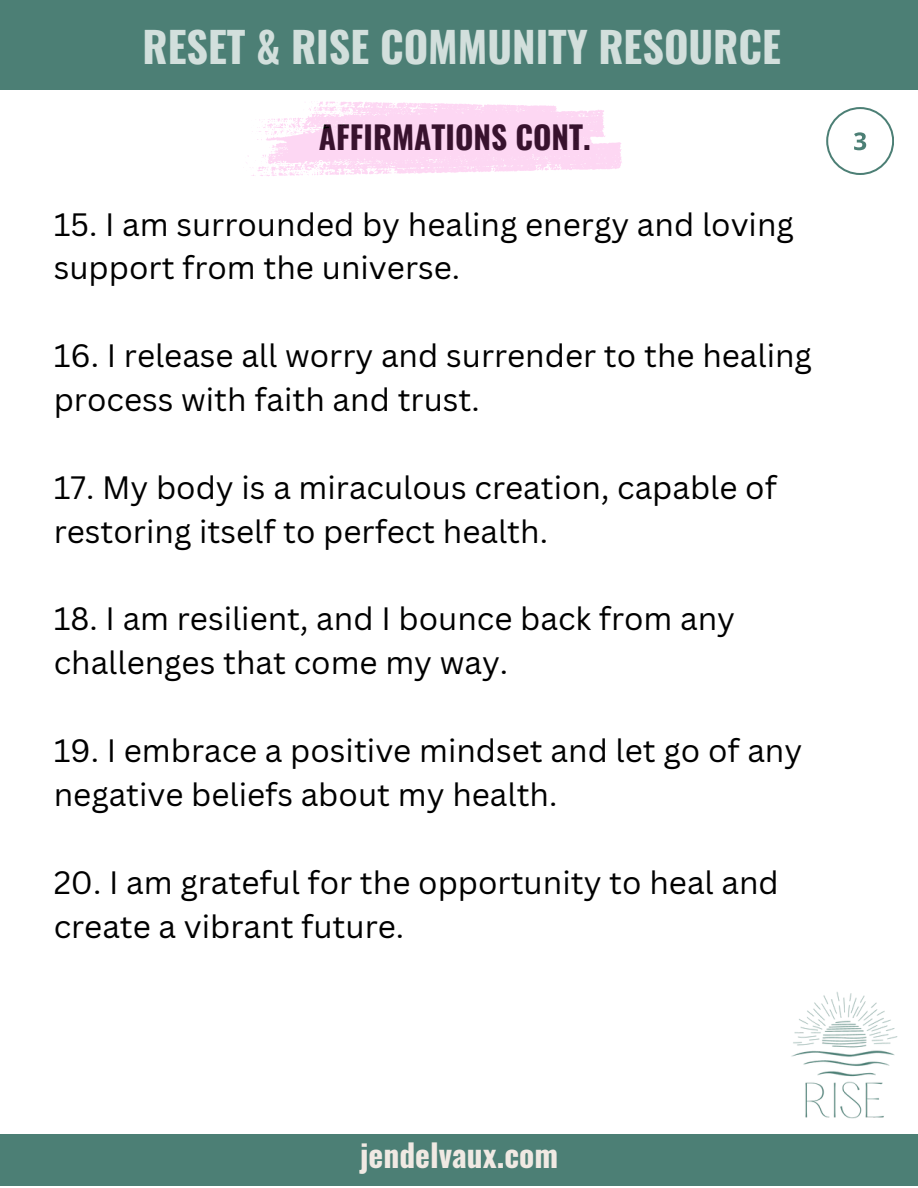
<style>
.page{position:relative;width:918px;height:1188px;background:#fff}
.page>*{position:absolute;margin:0;border:0;box-sizing:border-box;transform-origin:0 0}
.t1{font:700 42px "Oswald";color:#d2dfdc}
.t2{font:31.5px/43.8px "Canva Sans";color:#000}
.t3{font:700 31.5px "Oswald";color:#000}
.t4{font:700 31.5px "Oswald";color:#f0e9e3}
</style>
<div class="page">
<div style="left:0;top:0;width:918px;height:90px;background:#4c7f75"></div>
<img style="left:791px;top:992px;width:107px;height:127px">
<div style="left:0;top:1134px;width:918px;height:52px;background:#4c7f75"></div>
<svg style="left:826px;top:107px;width:68px;height:68px"></svg>
<svg style="left:246px;top:101px;width:376px;height:75px"></svg>
<p class="t1" style="left:143px;top:14px;width:640px">RESET &amp; RISE COMMUNITY RESOURCE</p>
<p class="t3" style="left:319px;top:113px;width:274px">AFFIRMATIONS CONT.</p>
<p class="t2" style="left:54px;top:201px;width:742px">15. I am surrounded by healing energy and loving support from the universe.</p>
<p class="t2" style="left:54px;top:333px;width:760px">16. I release all worry and surrender to the healing process with faith and trust.</p>
<p class="t2" style="left:54px;top:465px;width:725px">17. My body is a miraculous creation, capable of restoring itself to perfect health.</p>
<p class="t2" style="left:54px;top:596px;width:683px">18. I am resilient, and I bounce back from any challenges that come my way.</p>
<p class="t2" style="left:54px;top:728px;width:750px">19. I embrace a positive mindset and let go of any negative beliefs about my health.</p>
<p class="t2" style="left:54px;top:860px;width:727px">20. I am grateful for the opportunity to heal and create a vibrant future.</p>
<p class="t4" style="left:360px;top:1130px;width:200px">jendelvaux.com</p>
</div>
